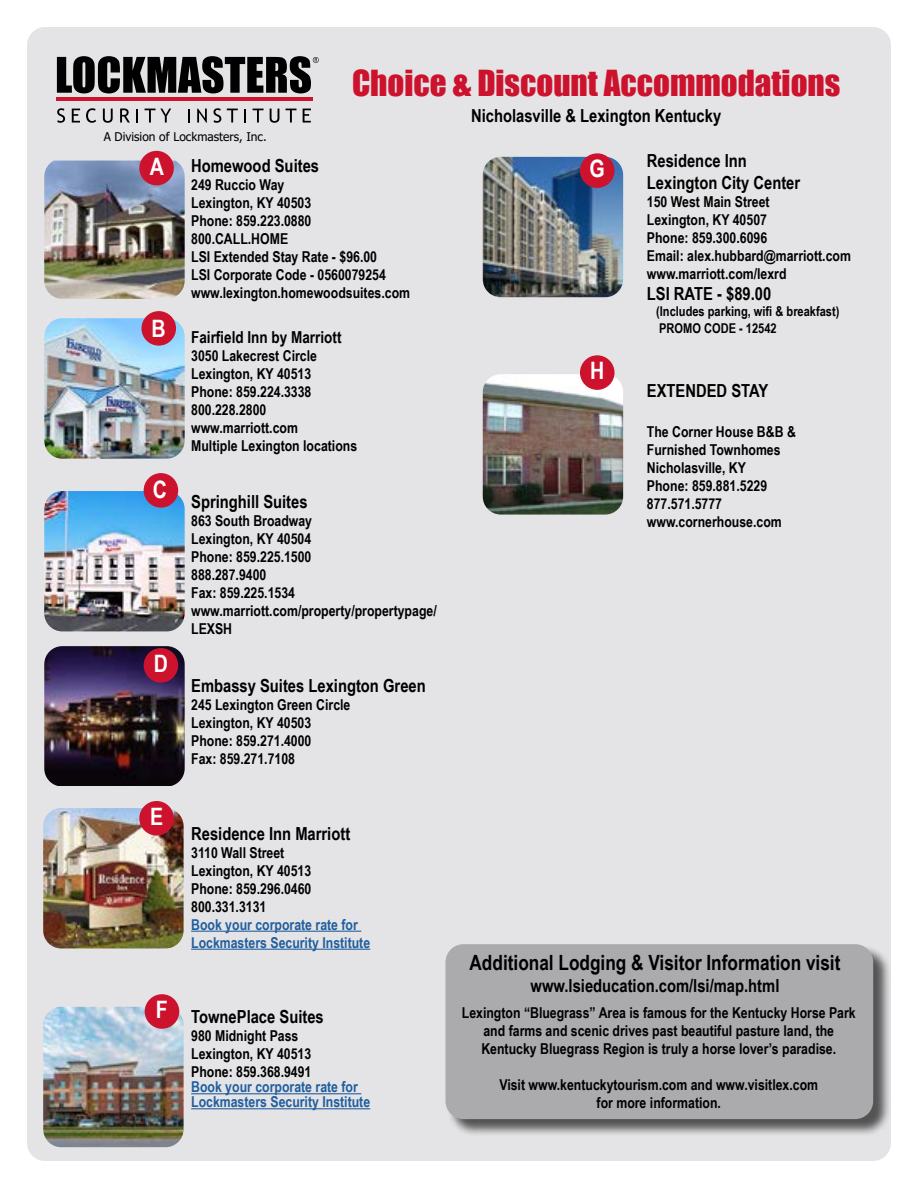
<style>
.page{position:relative;width:918px;height:1188px;background:#fff}
.page>*{position:absolute;margin:0;border:0;box-sizing:border-box;transform-origin:0 0}
.t1{font:33px "Impact";color:#cd122d}
.t2{font:700 24px "Arial Narrow";color:#fff}
.t3{font:700 21px "Arial Narrow";color:#000}
.t4{font:700 18px/21.6px "Arial Narrow";color:#000}
.t5{font:700 16.5px "Arial Narrow";color:#000}
.t6{font:700 15px/18px "Arial Narrow";color:#000}
.t7{font:700 15px/18px "Arial Narrow";color:#215e9e}
.t8{font:700 13.5px/16.2px "Arial Narrow";color:#000}
.t9{font:12px "Tahoma";color:#000}
</style>
<div class="page">
<div style="left:27px;top:27px;width:864px;height:1134px;background:#e4e4e6;border-radius:18px"></div>
<img style="left:43px;top:1007px;width:141px;height:140px">
<div style="left:447px;top:946px;width:444px;height:190px;background:#000;opacity:.75"></div>
<div style="left:446px;top:944px;width:427px;height:175px;background:#ababae;border-radius:18px"></div>
<hr style="left:56px;top:98px;width:256px;height:3px;background:#cd122d">
<svg style="left:57px;top:56px;width:262px;height:37px"></svg>
<svg style="left:57px;top:108px;width:8px;height:15px"></svg>
<svg style="left:72px;top:109px;width:8px;height:14px"></svg>
<svg style="left:86px;top:108px;width:10px;height:15px"></svg>
<svg style="left:103px;top:109px;width:10px;height:14px"></svg>
<svg style="left:120px;top:108px;width:10px;height:15px"></svg>
<svg style="left:136px;top:109px;width:2px;height:14px"></svg>
<svg style="left:145px;top:109px;width:26px;height:14px"></svg>
<svg style="left:188px;top:109px;width:2px;height:14px"></svg>
<svg style="left:197px;top:109px;width:10px;height:14px"></svg>
<svg style="left:214px;top:108px;width:7px;height:15px"></svg>
<svg style="left:227px;top:109px;width:11px;height:14px"></svg>
<svg style="left:244px;top:109px;width:2px;height:14px"></svg>
<svg style="left:253px;top:109px;width:11px;height:14px"></svg>
<svg style="left:270px;top:109px;width:9px;height:14px"></svg>
<svg style="left:286px;top:109px;width:11px;height:14px"></svg>
<svg style="left:303px;top:109px;width:8px;height:14px"></svg>
<hr style="left:191px;top:931px;width:170px;height:1px;background:#215e9e">
<hr style="left:191px;top:949px;width:179px;height:1px;background:#215e9e">
<hr style="left:191px;top:1093px;width:170px;height:1px;background:#215e9e">
<hr style="left:191px;top:1108px;width:179px;height:1px;background:#215e9e">
<img style="left:483px;top:374px;width:140px;height:141px">
<img style="left:44px;top:318px;width:141px;height:141px">
<img style="left:44px;top:646px;width:141px;height:140px">
<img style="left:44px;top:491px;width:141px;height:140px">
<img style="left:44px;top:161px;width:141px;height:138px">
<img style="left:43px;top:808px;width:141px;height:140px">
<div style="left:139px;top:151px;width:35px;height:34px;background:#cd122d;border-radius:50%"></div>
<div style="left:141px;top:311px;width:35px;height:35px;background:#cd122d;border-radius:50%"></div>
<div style="left:144px;top:473px;width:34px;height:35px;background:#cd122d;border-radius:50%"></div>
<div style="left:144px;top:648px;width:34px;height:35px;background:#cd122d;border-radius:50%"></div>
<div style="left:139px;top:801px;width:35px;height:35px;background:#cd122d;border-radius:50%"></div>
<div style="left:145px;top:994px;width:34px;height:35px;background:#cd122d;border-radius:50%"></div>
<img style="left:483px;top:157px;width:140px;height:140px">
<div style="left:580px;top:355px;width:35px;height:35px;background:#cd122d;border-radius:50%"></div>
<div style="left:580px;top:153px;width:35px;height:35px;background:#cd122d;border-radius:50%"></div>
<h1 class="t1" style="left:352px;top:58px;width:490px">Choice &amp; Discount Accommodations</h1>
<p class="t4" style="left:471px;top:104px;width:252px">Nicholasville &amp; Lexington Kentucky</p>
<p class="t9" style="left:104px;top:129px;width:165px">A Division of Lockmasters, Inc.</p>
<h2 class="t2" style="left:150px;top:148px;width:16px">A</h2>
<p class="t4" style="left:191px;top:153px;width:129px">Homewood Suites</p>
<p class="t6" style="left:191px;top:174px;width:220px">249 Ruccio Way<br>Lexington, KY 40503<br>Phone: 859.223.0880<br>800.CALL.HOME<br>LSI Extended Stay Rate - $96.00<br>LSI Corporate Code - 0560079254 www.lexington.homewoodsuites.com</p>
<p class="t5" style="left:191px;top:325px;width:152px">Fairfield Inn by Marriott</p>
<p class="t6" style="left:191px;top:346px;width:168px">3050 Lakecrest Circle<br>Lexington, KY 40513<br>Phone: 859.224.3338<br>800.228.2800 www.marriott.com<br>Multiple Lexington locations</p>
<h2 class="t2" style="left:151px;top:310px;width:16px">B</h2>
<h2 class="t2" style="left:153px;top:472px;width:16px">C</h2>
<h2 class="t2" style="left:154px;top:645px;width:16px">D</h2>
<h2 class="t2" style="left:150px;top:798px;width:15px">E</h2>
<h2 class="t2" style="left:156px;top:992px;width:14px">F</h2>
<p class="t4" style="left:191px;top:490px;width:118px">Springhill Suites</p>
<p class="t6" style="left:191px;top:511px;width:247px">863 South Broadway<br>Lexington, KY 40504<br>Phone: 859.225.1500<br>888.287.9400<br>Fax: 859.225.1534 www.marriott.com/property/propertypage/<br>LEXSH</p>
<p class="t4" style="left:191px;top:674px;width:236px">Embassy Suites Lexington Green</p>
<p class="t6" style="left:191px;top:695px;width:161px">245 Lexington Green Circle<br>Lexington, KY 40503<br>Phone: 859.271.4000<br>Fax: 859.271.7108</p>
<p class="t4" style="left:191px;top:822px;width:161px">Residence Inn Marriott</p>
<p class="t6" style="left:191px;top:843px;width:122px">3110 Wall Street<br>Lexington, KY 40513<br>Phone: 859.296.0460<br>800.331.3131</p>
<p class="t7" style="left:191px;top:915px;width:181px">Book your corporate rate for<br>Lockmasters Security Institute</p>
<p class="t4" style="left:191px;top:1005px;width:134px">TownePlace Suites</p>
<p class="t6" style="left:191px;top:1026px;width:122px">980 Midnight Pass<br>Lexington, KY 40513<br>Phone: 859.368.9491</p>
<p class="t7" style="left:191px;top:1079px;width:181px;line-height:15px">Book your corporate rate for<br>Lockmasters Security Institute</p>
<h2 class="t2" style="left:590px;top:151px;width:17px">G</h2>
<h2 class="t2" style="left:590px;top:353px;width:16px">H</h2>
<p class="t4" style="left:647px;top:149px;width:155px">Residence Inn<br>Lexington City Center</p>
<p class="t6" style="left:647px;top:192px;width:206px">150 West Main Street<br>Lexington, KY 40507<br>Phone: 859.300.6096<br>Email: alex.hubbard@marriott.com www.marriott.com/lexrd</p>
<p class="t4" style="left:647px;top:282px;width:126px">LSI RATE - $89.00</p>
<p class="t8" style="left:656px;top:303px;width:185px">(Includes parking, wifi &amp; breakfast)<br>PROMO CODE - 12542</p>
<p class="t4" style="left:647px;top:379px;width:123px">EXTENDED STAY</p>
<p class="t6" style="left:647px;top:422px;width:150px">The Corner House B&amp;B &amp;<br>Furnished Townhomes<br>Nicholasville, KY<br>Phone: 859.881.5229<br>877.571.5777 www.cornerhouse.com</p>
<h3 class="t3" style="left:470px;top:947px;width:372px">Additional Lodging &amp; Visitor Information visit</h3>
<p class="t4" style="left:531px;top:974px;width:250px">www.lsieducation.com/lsi/map.html</p>
<p class="t6" style="left:462px;top:1003px;width:395px;text-align:center">Lexington “Bluegrass” Area is famous for the Kentucky Horse Park and farms and scenic drives past beautiful pasture land, the<br>Kentucky Bluegrass Region is truly a horse lover’s paradise.</p>
<p class="t6" style="left:499px;top:1075px;width:320px;text-align:center">Visit www.kentuckytourism.com and www.visitlex.com for more information.</p>
</div>
